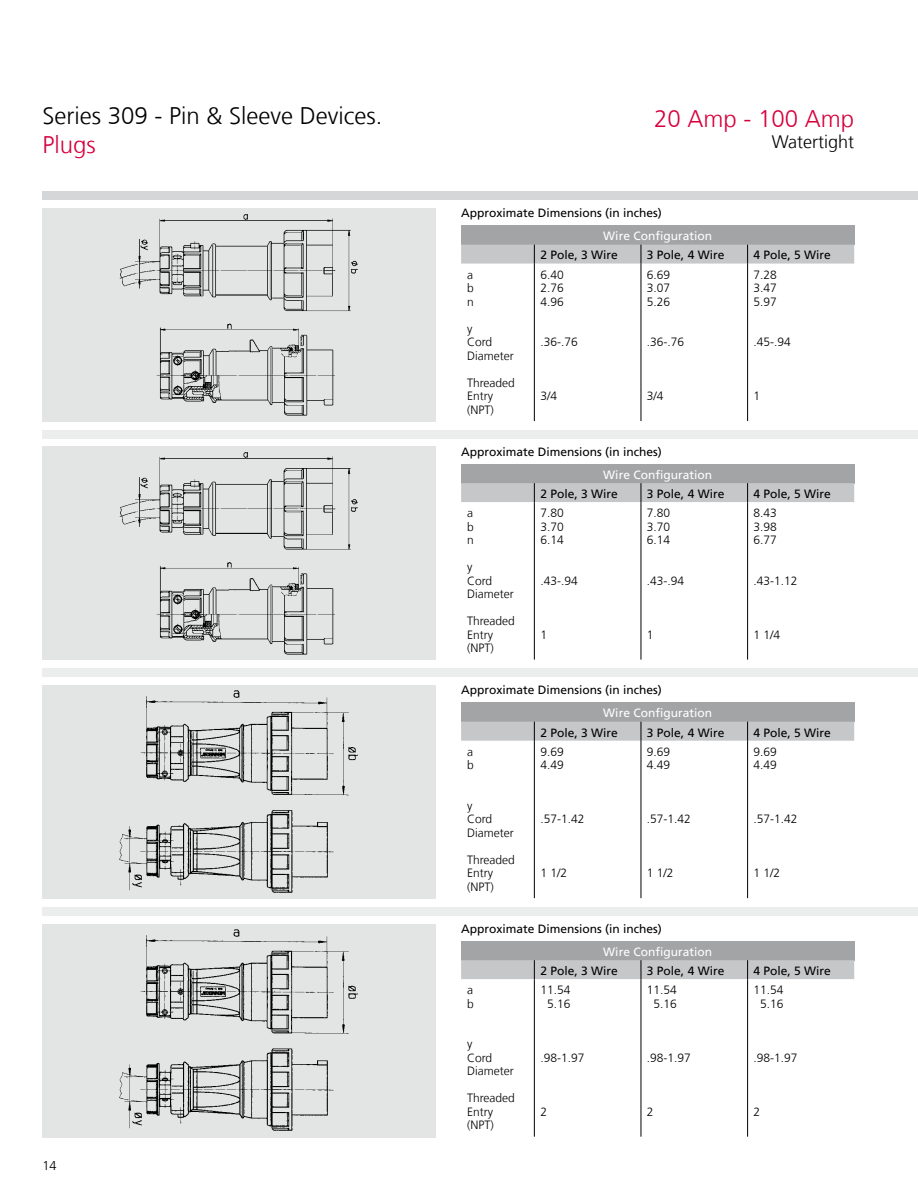
<style>
.page{position:relative;width:918px;height:1188px;background:#fff}
.page>*{position:absolute;margin:0;border:0;box-sizing:border-box;transform-origin:0 0}
.t1{font:300 24px/28.8px "Frutiger LT Com";color:#000}
.t2{font:300 24px "Frutiger LT Com";color:#d7003c}
.t3{font:300 18px "Frutiger LT Com";color:#000}
.t4{font:300 12.75px "Frutiger LT Com";color:#000}
.t5{font:300 12px/13.5px "Frutiger LT Com";color:#000}
.t6{font:12px "Frutiger LT Com";color:#000}
.t7{font:12px/19.2px "Frutiger LT Com";color:#fff}
.s1{color:#d7003c}
.s2{color:#000}
</style>
<div class="page">
<div style="left:43px;top:191px;width:875px;height:9px;background:#d5d6d7"></div>
<div style="left:43px;top:430px;width:875px;height:8px;background:#eceded"></div>
<div style="left:43px;top:668px;width:875px;height:9px;background:#eceded"></div>
<div style="left:43px;top:907px;width:875px;height:8px;background:#eceded"></div>
<div style="left:43px;top:208px;width:393px;height:214px;background:#e3e4e4"></div>
<img style="left:119px;top:214px;width:239px;height:202px">
<div style="left:461px;top:225px;width:393px;height:20px;background:#a3a4a6"></div>
<svg style="left:533px;top:264px;width:216px;height:157px"></svg>
<hr style="left:534px;top:264px;width:1px;height:157px;background:#000">
<hr style="left:641px;top:264px;width:1px;height:157px;background:#000">
<hr style="left:747px;top:264px;width:1px;height:157px;background:#000">
<div style="left:461px;top:245px;width:393px;height:19px;background:#c6c7c8"></div>
<div style="left:43px;top:447px;width:393px;height:213px;background:#e3e4e4"></div>
<div style="left:43px;top:685px;width:393px;height:214px;background:#e3e4e4"></div>
<img style="left:119px;top:690px;width:239px;height:203px">
<img style="left:119px;top:452px;width:239px;height:203px">
<div style="left:43px;top:924px;width:393px;height:213px;background:#e3e4e4"></div>
<img style="left:119px;top:929px;width:239px;height:202px">
<div style="left:461px;top:464px;width:393px;height:19px;background:#a3a4a6"></div>
<svg style="left:533px;top:502px;width:216px;height:158px"></svg>
<hr style="left:534px;top:502px;width:1px;height:158px;background:#000">
<hr style="left:641px;top:502px;width:1px;height:158px;background:#000">
<hr style="left:747px;top:502px;width:1px;height:158px;background:#000">
<div style="left:461px;top:483px;width:393px;height:19px;background:#c6c7c8"></div>
<div style="left:461px;top:703px;width:393px;height:19px;background:#a3a4a6"></div>
<svg style="left:533px;top:741px;width:216px;height:157px"></svg>
<hr style="left:534px;top:741px;width:1px;height:157px;background:#000">
<hr style="left:641px;top:741px;width:1px;height:157px;background:#000">
<hr style="left:747px;top:741px;width:1px;height:157px;background:#000">
<div style="left:461px;top:722px;width:393px;height:19px;background:#c6c7c8"></div>
<div style="left:461px;top:941px;width:393px;height:19px;background:#a3a4a6"></div>
<svg style="left:533px;top:979px;width:216px;height:158px"></svg>
<hr style="left:534px;top:979px;width:1px;height:158px;background:#000">
<hr style="left:641px;top:979px;width:1px;height:158px;background:#000">
<hr style="left:747px;top:979px;width:1px;height:158px;background:#000">
<div style="left:461px;top:960px;width:393px;height:19px;background:#c6c7c8"></div>
<p class="t1" style="left:43px;top:102px;width:342px">Series 309 - Pin &amp; Sleeve Devices.<br><span class="s1">Plugs</span></p>
<p class="t2" style="left:654px;top:104px;width:202px">20 Amp - 100 Amp</p>
<p class="t3" style="left:772px;top:131px;width:84px">Watertight</p>
<p class="t6" style="left:461px;top:206px;width:202px">Approximate Dimensions (in inches)</p>
<p class="t5" style="left:467px;top:268px;width:8px;text-align:justify">a b n</p>
<p class="t5" style="left:467px;top:322px;width:48px">y<br>Cord<br>Diameter</p>
<p class="t5" style="left:467px;top:376px;width:49px">Threaded<br>Entry (NPT)</p>
<p class="t7" style="left:540px;top:227px;width:173px;text-indent:63px">Wire Configuration<br><span class="s2">2 Pole, 3 Wire</span></p>
<p class="t6" style="left:647px;top:248px;width:79px">3 Pole, 4 Wire</p>
<p class="t6" style="left:754px;top:248px;width:79px">4 Pole, 5 Wire</p>
<p class="t5" style="left:540px;top:268px;width:25px;text-align:justify">6.40<br>2.76<br>4.96</p>
<p class="t5" style="left:540px;top:335px;width:39px">.36-.76</p>
<p class="t5" style="left:540px;top:389px;width:18px">3/4</p>
<p class="t5" style="left:647px;top:268px;width:25px;text-align:justify">6.69<br>3.07<br>5.26</p>
<p class="t5" style="left:647px;top:335px;width:39px">.36-.76</p>
<p class="t5" style="left:647px;top:389px;width:18px">3/4</p>
<p class="t5" style="left:754px;top:268px;width:25px;text-align:justify">7.28<br>3.47<br>5.97</p>
<p class="t5" style="left:754px;top:335px;width:39px">.45-.94</p>
<p class="t5" style="left:754px;top:389px;width:8px">1</p>
<p class="t6" style="left:461px;top:445px;width:202px">Approximate Dimensions (in inches)</p>
<p class="t5" style="left:467px;top:506px;width:8px;text-align:justify">a b n</p>
<p class="t5" style="left:467px;top:560px;width:48px">y<br>Cord<br>Diameter</p>
<p class="t5" style="left:467px;top:614px;width:49px">Threaded<br>Entry (NPT)</p>
<p class="t7" style="left:540px;top:465px;width:173px;text-indent:63px">Wire Configuration<br><span class="s2">2 Pole, 3 Wire</span></p>
<p class="t6" style="left:647px;top:487px;width:79px">3 Pole, 4 Wire</p>
<p class="t6" style="left:754px;top:487px;width:79px">4 Pole, 5 Wire</p>
<p class="t5" style="left:540px;top:506px;width:25px;text-align:justify">7.80<br>3.70<br>6.14</p>
<p class="t5" style="left:540px;top:574px;width:39px">.43-.94</p>
<p class="t5" style="left:540px;top:628px;width:8px">1</p>
<p class="t5" style="left:647px;top:506px;width:25px;text-align:justify">7.80<br>3.70<br>6.14</p>
<p class="t5" style="left:647px;top:574px;width:39px">.43-.94</p>
<p class="t5" style="left:647px;top:628px;width:8px">1</p>
<p class="t5" style="left:754px;top:506px;width:25px;text-align:justify">8.43<br>3.98<br>6.77</p>
<p class="t5" style="left:754px;top:574px;width:46px">.43-1.12</p>
<p class="t5" style="left:754px;top:628px;width:28px">1 1/4</p>
<p class="t6" style="left:461px;top:683px;width:202px">Approximate Dimensions (in inches)</p>
<p class="t5" style="left:467px;top:745px;width:8px">a b</p>
<p class="t5" style="left:467px;top:799px;width:48px">y<br>Cord<br>Diameter</p>
<p class="t5" style="left:467px;top:853px;width:49px">Threaded<br>Entry (NPT)</p>
<p class="t7" style="left:540px;top:704px;width:173px;text-indent:63px">Wire Configuration<br><span class="s2">2 Pole, 3 Wire</span></p>
<p class="t6" style="left:647px;top:725px;width:79px">3 Pole, 4 Wire</p>
<p class="t6" style="left:754px;top:725px;width:79px">4 Pole, 5 Wire</p>
<p class="t5" style="left:540px;top:745px;width:25px">9.69<br>4.49</p>
<p class="t5" style="left:647px;top:745px;width:25px">9.69<br>4.49</p>
<p class="t5" style="left:754px;top:745px;width:25px">9.69<br>4.49</p>
<p class="t5" style="left:540px;top:812px;width:46px">.57-1.42</p>
<p class="t5" style="left:647px;top:812px;width:46px">.57-1.42</p>
<p class="t5" style="left:754px;top:812px;width:46px">.57-1.42</p>
<p class="t5" style="left:540px;top:866px;width:28px">1 1/2</p>
<p class="t5" style="left:647px;top:866px;width:28px">1 1/2</p>
<p class="t5" style="left:754px;top:866px;width:28px">1 1/2</p>
<p class="t6" style="left:461px;top:922px;width:202px">Approximate Dimensions (in inches)</p>
<p class="t4" style="left:43px;top:1158px;width:16px">14</p>
<p class="t5" style="left:467px;top:984px;width:8px">a b</p>
<p class="t5" style="left:467px;top:1038px;width:48px">y<br>Cord<br>Diameter</p>
<p class="t5" style="left:467px;top:1092px;width:49px">Threaded<br>Entry (NPT)</p>
<p class="t7" style="left:540px;top:942px;width:173px;text-indent:63px">Wire Configuration<br><span class="s2">2 Pole, 3 Wire</span></p>
<p class="t6" style="left:647px;top:964px;width:79px">3 Pole, 4 Wire</p>
<p class="t6" style="left:754px;top:964px;width:79px">4 Pole, 5 Wire</p>
<p class="t5" style="left:540px;top:984px;width:32px;text-align:center">11.54<br>5.16</p>
<p class="t5" style="left:647px;top:984px;width:32px;text-align:center">11.54<br>5.16</p>
<p class="t5" style="left:754px;top:984px;width:32px;text-align:center">11.54<br>5.16</p>
<p class="t5" style="left:540px;top:1051px;width:46px">.98-1.97</p>
<p class="t5" style="left:647px;top:1051px;width:46px">.98-1.97</p>
<p class="t5" style="left:754px;top:1051px;width:46px">.98-1.97</p>
<p class="t5" style="left:540px;top:1105px;width:8px">2</p>
<p class="t5" style="left:647px;top:1105px;width:8px">2</p>
<p class="t5" style="left:754px;top:1105px;width:8px">2</p>
</div>
